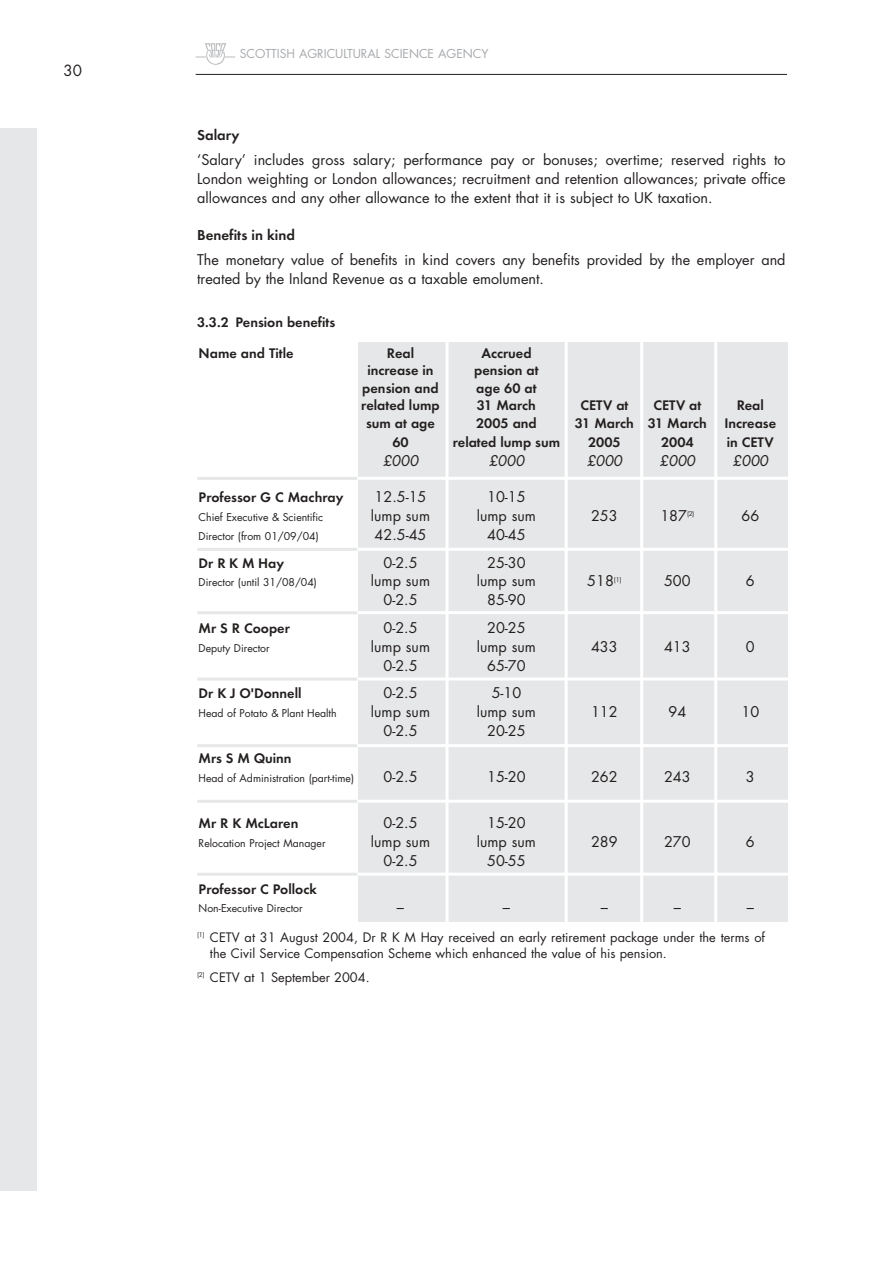
<style>
.page{position:relative;width:893px;height:1263px;background:#fff}
.page>*{position:absolute;margin:0;border:0;box-sizing:border-box;transform-origin:0 0}
.t1{font:600 15px "Futura";color:#231f1f}
.t2{font:15px "Futura";color:#231f1f}
.t3{font:14.4px/18.9px "Futura";color:#231f1f;text-align:justify}
.t4{font:600 14.4px/31.2px "Futura";color:#231f1f}
.t5{font:italic 14.4px "Futura";color:#231f1f}
.t6{font:12.75px/16.8px "Futura";color:#231f1f}
.t7{font:12px "Futura";color:#a7a9ac}
.t8{font:10.5px "Futura";color:#231f1f}
.t9{font:6.3px "Futura";color:#231f1f}
</style>
<div class="page">
<hr style="left:196px;top:74px;width:591px;height:1px;background:#231f1f">
<svg style="left:196px;top:43px;width:39px;height:22px"></svg>
<div style="left:0;top:128px;width:37px;height:1063px;background:#e6e7e8"></div>
<div style="left:358px;top:342px;width:429px;height:579px;background:#e6e7e8"></div>
<hr style="left:197px;top:477px;width:591px;height:3px;background:#e6e7e8">
<hr style="left:357px;top:477px;width:431px;height:3px;background:#fff">
<hr style="left:197px;top:548px;width:591px;height:3px;background:#e6e7e8">
<hr style="left:357px;top:548px;width:431px;height:3px;background:#fff">
<hr style="left:197px;top:611px;width:591px;height:3px;background:#e6e7e8">
<hr style="left:357px;top:611px;width:431px;height:3px;background:#fff">
<hr style="left:197px;top:678px;width:591px;height:3px;background:#e6e7e8">
<hr style="left:357px;top:678px;width:431px;height:3px;background:#fff">
<hr style="left:197px;top:744px;width:591px;height:3px;background:#e6e7e8">
<hr style="left:357px;top:744px;width:431px;height:3px;background:#fff">
<hr style="left:197px;top:800px;width:591px;height:3px;background:#e6e7e8">
<hr style="left:357px;top:800px;width:431px;height:3px;background:#fff">
<hr style="left:197px;top:873px;width:591px;height:3px;background:#e6e7e8">
<hr style="left:357px;top:873px;width:431px;height:3px;background:#fff">
<hr style="left:445px;top:338px;width:3px;height:588px;background:#fff">
<hr style="left:564px;top:338px;width:3px;height:588px;background:#fff">
<hr style="left:640px;top:338px;width:3px;height:588px;background:#fff">
<hr style="left:714px;top:338px;width:3px;height:588px;background:#fff">
<p class="t2" style="left:63px;top:63px;width:20px">30</p>
<p class="t7" style="left:240px;top:48px;width:250px">SCOTTISH AGRICULTURAL SCIENCE AGENCY</p>
<p class="t1" style="left:197px;top:129px;width:44px">Salary</p>
<p class="t3" style="left:197px;top:152px;width:590px">‘Salary’ includes gross salary; performance pay or bonuses; overtime; reserved rights to London weighting or London allowances; recruitment and retention allowances; private office allowances and any other allowance to the extent that it is subject to UK taxation.</p>
<p class="t1" style="left:197px;top:229px;width:99px">Benefits in kind</p>
<p class="t3" style="left:197px;top:252px;width:590px">The monetary value of benefits in kind covers any benefits provided by the employer and treated by the Inland Revenue as a taxable emolument.</p>
<p class="t4" style="left:197px;top:307px;width:140px">3.3.2 Pension benefits<br>Name and Title</p>
<p class="t4" style="left:387px;top:339px;width:29px">Real</p>
<p class="t4" style="left:481px;top:339px;width:52px">Accrued</p>
<p class="t4" style="left:367px;top:356px;width:68px">increase in</p>
<p class="t4" style="left:474px;top:356px;width:66px">pension at</p>
<p class="t4" style="left:362px;top:373px;width:78px">pension and</p>
<p class="t4" style="left:476px;top:373px;width:62px">age 60 at</p>
<p class="t4" style="left:361px;top:390px;width:80px">related lump</p>
<p class="t4" style="left:477px;top:390px;width:61px">31 March</p>
<p class="t4" style="left:580px;top:390px;width:50px">CETV at</p>
<p class="t4" style="left:653px;top:390px;width:50px">CETV at</p>
<p class="t4" style="left:736px;top:390px;width:29px">Real</p>
<p class="t4" style="left:366px;top:409px;width:70px">sum at age</p>
<p class="t4" style="left:476px;top:409px;width:62px">2005 and</p>
<p class="t4" style="left:575px;top:409px;width:203px">31 March 31 March Increase</p>
<p class="t4" style="left:392px;top:428px;width:18px">60</p>
<p class="t4" style="left:453px;top:428px;width:109px">related lump sum</p>
<p class="t4" style="left:588px;top:428px;width:34px">2005</p>
<p class="t4" style="left:661px;top:428px;width:34px">2004</p>
<p class="t4" style="left:726px;top:428px;width:48px">in CETV</p>
<p class="t5" style="left:383px;top:454px;width:37px">£000</p>
<p class="t5" style="left:488px;top:454px;width:37px">£000</p>
<p class="t5" style="left:586px;top:454px;width:37px">£000</p>
<p class="t5" style="left:659px;top:454px;width:37px">£000</p>
<p class="t5" style="left:732px;top:454px;width:37px">£000</p>
<p class="t4" style="left:199px;top:483px;width:146px">Professor G C Machray</p>
<p class="t3" style="left:374px;top:489px;width:53px">12.5-15</p>
<p class="t3" style="left:487px;top:489px;width:40px">10-15</p>
<p class="t8" style="left:199px;top:513px;width:126px">Chief Executive &amp; Scientific</p>
<p class="t3" style="left:371px;top:508px;width:61px">lump sum</p>
<p class="t3" style="left:477px;top:508px;width:61px">lump sum</p>
<p class="t3" style="left:591px;top:508px;width:28px">253</p>
<p class="t3" style="left:660px;top:508px;width:28px">187</p>
<p class="t9" style="left:687px;top:511px;width:9px">(2)</p>
<p class="t3" style="left:741px;top:508px;width:19px">66</p>
<p class="t8" style="left:199px;top:531px;width:122px">Director (from 01/09/04)</p>
<p class="t3" style="left:374px;top:527px;width:53px">42.5-45</p>
<p class="t3" style="left:487px;top:527px;width:40px">40-45</p>
<p class="t4" style="left:199px;top:548px;width:87px">Dr R K M Hay</p>
<p class="t3" style="left:383px;top:554px;width:36px">0-2.5</p>
<p class="t3" style="left:487px;top:554px;width:40px">25-30</p>
<p class="t8" style="left:199px;top:578px;width:120px">Director (until 31/08/04)</p>
<p class="t3" style="left:371px;top:573px;width:61px">lump sum</p>
<p class="t3" style="left:477px;top:573px;width:61px">lump sum</p>
<p class="t3" style="left:587px;top:573px;width:28px">518</p>
<p class="t9" style="left:614px;top:576px;width:9px">(1)</p>
<p class="t3" style="left:664px;top:573px;width:28px">500</p>
<p class="t3" style="left:745px;top:573px;width:10px">6</p>
<p class="t3" style="left:383px;top:592px;width:36px">0-2.5</p>
<p class="t3" style="left:487px;top:592px;width:40px">85-90</p>
<p class="t4" style="left:199px;top:613px;width:93px">Mr S R Cooper</p>
<p class="t3" style="left:383px;top:619px;width:36px">0-2.5</p>
<p class="t3" style="left:487px;top:619px;width:40px">20-25</p>
<p class="t8" style="left:199px;top:643px;width:73px">Deputy Director</p>
<p class="t3" style="left:371px;top:638px;width:61px">lump sum</p>
<p class="t3" style="left:477px;top:638px;width:61px">lump sum</p>
<p class="t3" style="left:591px;top:638px;width:28px">433</p>
<p class="t3" style="left:664px;top:638px;width:28px">413</p>
<p class="t3" style="left:746px;top:638px;width:10px">0</p>
<p class="t3" style="left:383px;top:657px;width:36px">0-2.5</p>
<p class="t3" style="left:487px;top:657px;width:40px">65-70</p>
<p class="t4" style="left:199px;top:678px;width:104px">Dr K J O'Donnell</p>
<p class="t3" style="left:383px;top:684px;width:36px">0-2.5</p>
<p class="t3" style="left:491px;top:684px;width:31px">5-10</p>
<p class="t8" style="left:199px;top:708px;width:139px">Head of Potato &amp; Plant Health</p>
<p class="t3" style="left:371px;top:703px;width:61px">lump sum</p>
<p class="t3" style="left:477px;top:703px;width:61px">lump sum</p>
<p class="t3" style="left:591px;top:703px;width:28px">112</p>
<p class="t3" style="left:668px;top:703px;width:19px">94</p>
<p class="t3" style="left:741px;top:703px;width:19px">10</p>
<p class="t3" style="left:383px;top:722px;width:36px">0-2.5</p>
<p class="t3" style="left:487px;top:722px;width:40px">20-25</p>
<p class="t4" style="left:199px;top:744px;width:94px">Mrs S M Quinn</p>
<p class="t8" style="left:199px;top:773px;width:157px">Head of Administration (part-time)</p>
<p class="t3" style="left:383px;top:769px;width:36px">0-2.5</p>
<p class="t3" style="left:487px;top:769px;width:40px">15-20</p>
<p class="t3" style="left:591px;top:769px;width:28px">262</p>
<p class="t3" style="left:664px;top:769px;width:28px">243</p>
<p class="t3" style="left:745px;top:769px;width:10px">3</p>
<p class="t4" style="left:199px;top:809px;width:101px">Mr R K McLaren</p>
<p class="t3" style="left:383px;top:815px;width:36px">0-2.5</p>
<p class="t3" style="left:487px;top:815px;width:40px">15-20</p>
<p class="t8" style="left:199px;top:839px;width:128px">Relocation Project Manager</p>
<p class="t3" style="left:371px;top:834px;width:61px">lump sum</p>
<p class="t3" style="left:477px;top:834px;width:61px">lump sum</p>
<p class="t3" style="left:591px;top:834px;width:28px">289</p>
<p class="t3" style="left:664px;top:834px;width:28px">270</p>
<p class="t3" style="left:745px;top:834px;width:10px">6</p>
<p class="t3" style="left:383px;top:853px;width:36px">0-2.5</p>
<p class="t3" style="left:487px;top:853px;width:40px">50-55</p>
<p class="t4" style="left:199px;top:874px;width:120px">Professor C Pollock</p>
<p class="t8" style="left:199px;top:904px;width:105px">Non-Executive Director</p>
<p class="t3" style="left:397px;top:899px;width:9px">–</p>
<p class="t3" style="left:503px;top:899px;width:9px">–</p>
<p class="t3" style="left:600px;top:899px;width:9px">–</p>
<p class="t3" style="left:673px;top:899px;width:9px">–</p>
<p class="t3" style="left:746px;top:899px;width:9px">–</p>
<p class="t6" style="left:210px;top:930px;width:556px;text-indent:-13px"><sup>(1)</sup> CETV at 31 August 2004, Dr R K M Hay received an early retirement package under the terms of the Civil Service Compensation Scheme which enhanced the value of his pension.</p>
<p class="t6" style="left:197px;top:970px;width:174px"><sup>(2)</sup> CETV at 1 September 2004.</p>
</div>
